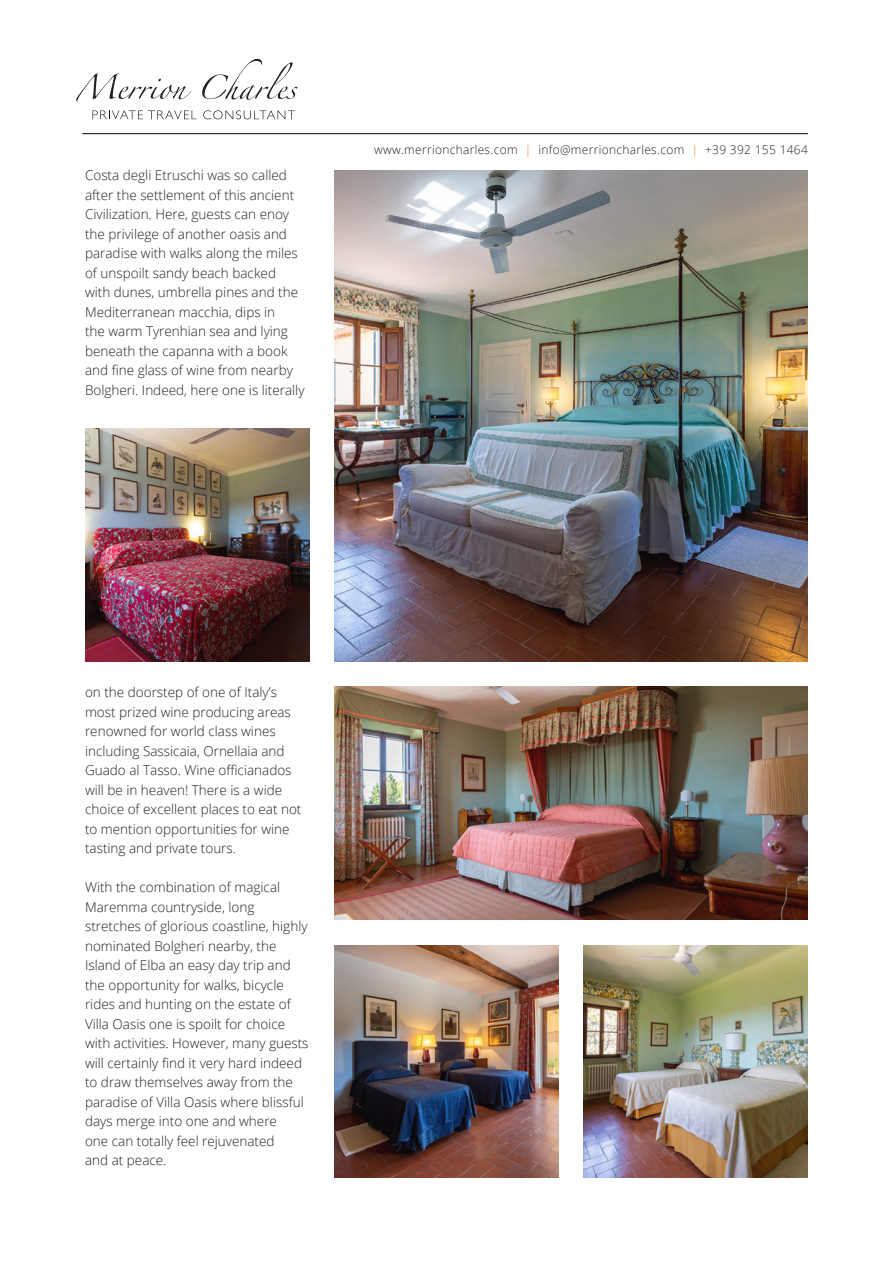
<style>
.page{position:relative;width:893px;height:1263px;background:#fff}
.page>*{position:absolute;margin:0;border:0;box-sizing:border-box;transform-origin:0 0}
.Body_Copy{font:300 13.5px/19.5px "Open Sans";color:#231f20}
.t1{font:300 12.6px "Open Sans";letter-spacing:.1em;color:#231f20}
.t2{font:300 12px "Open Sans";letter-spacing:.025em;color:#231f20}
.s1{color:#f47921}
</style>
<div class="page">
<svg style="left:76px;top:73px;width:115px;height:29px"></svg>
<svg style="left:202px;top:59px;width:95px;height:41px"></svg>
<svg style="left:92px;top:110px;width:105px;height:9px"></svg>
<svg style="left:203px;top:110px;width:92px;height:9px"></svg>
<hr style="left:82px;top:133px;width:726px;height:1px;background:#231f20">
<img style="left:334px;top:170px;width:474px;height:491px">
<img style="left:334px;top:945px;width:224px;height:233px">
<img style="left:584px;top:945px;width:224px;height:232px">
<img style="left:85px;top:428px;width:224px;height:233px">
<img style="left:334px;top:687px;width:474px;height:232px">
<p class="Body_Copy" style="left:85px;top:165px;width:221px">Costa degli Etruschi was so called after the settlement of this ancient Civilization. Here, guests can enoy the privilege of another oasis and paradise with walks along the miles of unspoilt sandy beach backed with dunes, umbrella pines and the Mediterranean macchia, dips in<br>the warm Tyrenhian sea and lying beneath the capanna with a book and fine glass of wine from nearby Bolgheri. Indeed, here one is literally</p>
<p class="t1" style="left:86px;top:282px;width:207px">PRIVATE TRAVEL CONSULTANT</p>
<p class="t2" style="left:374px;top:141px;width:435px">www.merrioncharles.com <span class="s1">|</span> info@merrioncharles.com <span class="s1">|</span> +39 392 155 1464</p>
<p class="Body_Copy" style="left:85px;top:682px;width:218px">on the doorstep of one of Italy’s most prized wine producing areas renowned for world class wines including Sassicaia, Ornellaia and<br>Guado al Tasso. Wine officianados will be in heaven! There is a wide choice of excellent places to eat not to mention opportunities for wine tasting and private tours.</p>
<p class="Body_Copy" style="left:85px;top:877px;width:225px">With the combination of magical<br>Maremma countryside, long stretches of glorious coastline, highly nominated Bolgheri nearby, the<br>Island of Elba an easy day trip and the opportunity for walks, bicycle rides and hunting on the estate of<br>Villa Oasis one is spoilt for choice with activities. However, many guests will certainly find it very hard indeed to draw themselves away from the paradise of Villa Oasis where blissful days merge into one and where<br>one can totally feel rejuvenated<br>and at peace.</p>
</div>
